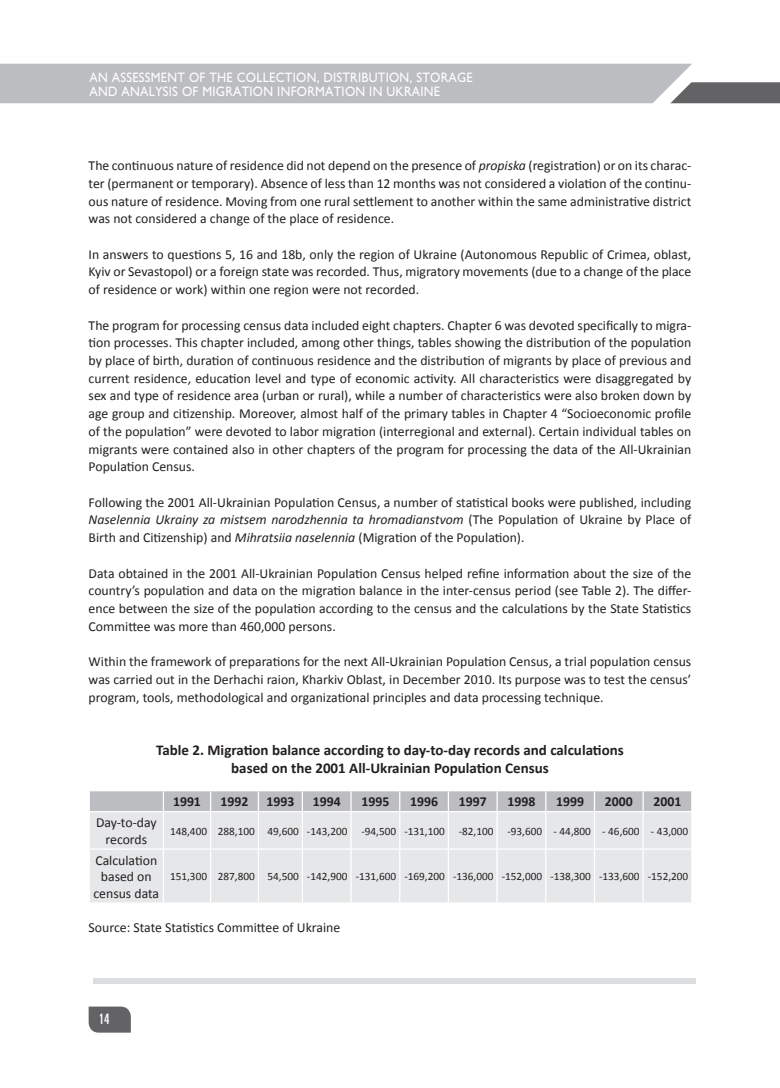
<style>
.page{position:relative;width:780px;height:1088px;background:#fff}
.page>*{position:absolute;margin:0;border:0;box-sizing:border-box;transform-origin:0 0}
.t1{font:700 15px/17.8px "Calibri";color:#231f20;text-align:center}
.t2{font:ultra-condensed 14.38px "Partner";color:#fff}
.t3{font:13.75px/17.8px "Calibri";color:#231f20;text-align:justify}
.t4{font:13.75px/13.8px "Gill Sans C";letter-spacing:.02em;color:#fff;scale:.91 1}
.t5{font:700 13.75px "Calibri";color:#231f20}
.t6{font:11.25px "Calibri";color:#231f20}
.s1{font-style:italic}
</style>
<div class="page">
<svg style="left:0;top:64px;width:780px;height:40px;background:#bbbcbf"></svg>
<svg style="left:89px;top:1006px;width:42px;height:26px"></svg>
<div style="left:93px;top:979px;width:603px;height:5px;background:#dcdddf"></div>
<div style="left:90px;top:812px;width:601px;height:90px;background:#e6e7e9"></div>
<svg style="left:89px;top:791px;width:603px;height:20px;background:#bebfc2"></svg>
<hr style="left:163px;top:812px;width:1px;height:36px;background:#fff">
<hr style="left:210px;top:812px;width:1px;height:36px;background:#fff">
<hr style="left:258px;top:812px;width:1px;height:36px;background:#fff">
<hr style="left:302px;top:812px;width:1px;height:36px;background:#fff">
<hr style="left:350px;top:812px;width:1px;height:36px;background:#fff">
<hr style="left:399px;top:812px;width:1px;height:36px;background:#fff">
<hr style="left:448px;top:812px;width:1px;height:36px;background:#fff">
<hr style="left:496px;top:812px;width:1px;height:36px;background:#fff">
<hr style="left:545px;top:812px;width:1px;height:36px;background:#fff">
<hr style="left:594px;top:812px;width:1px;height:36px;background:#fff">
<hr style="left:642px;top:812px;width:1px;height:36px;background:#fff">
<hr style="left:89px;top:848px;width:74px;height:2px;background:#fff">
<hr style="left:163px;top:848px;width:47px;height:2px;background:#fff">
<hr style="left:163px;top:850px;width:1px;height:52px;background:#fff">
<hr style="left:210px;top:848px;width:48px;height:2px;background:#fff">
<hr style="left:210px;top:850px;width:1px;height:52px;background:#fff">
<hr style="left:258px;top:848px;width:44px;height:2px;background:#fff">
<hr style="left:258px;top:850px;width:1px;height:52px;background:#fff">
<hr style="left:302px;top:848px;width:49px;height:2px;background:#fff">
<hr style="left:302px;top:850px;width:1px;height:52px;background:#fff">
<hr style="left:351px;top:848px;width:49px;height:2px;background:#fff">
<hr style="left:350px;top:850px;width:1px;height:52px;background:#fff">
<hr style="left:400px;top:848px;width:48px;height:2px;background:#fff">
<hr style="left:399px;top:850px;width:1px;height:52px;background:#fff">
<hr style="left:448px;top:848px;width:49px;height:2px;background:#fff">
<hr style="left:448px;top:850px;width:1px;height:52px;background:#fff">
<hr style="left:497px;top:848px;width:48px;height:2px;background:#fff">
<hr style="left:496px;top:850px;width:1px;height:52px;background:#fff">
<hr style="left:545px;top:848px;width:49px;height:2px;background:#fff">
<hr style="left:545px;top:850px;width:1px;height:52px;background:#fff">
<hr style="left:594px;top:848px;width:49px;height:2px;background:#fff">
<hr style="left:594px;top:850px;width:1px;height:52px;background:#fff">
<hr style="left:643px;top:848px;width:49px;height:2px;background:#fff">
<hr style="left:642px;top:850px;width:1px;height:52px;background:#fff">
<p class="t4" style="left:89px;top:70px;width:423px">AN ASSESSMENT OF THE COLLECTION, DISTRIBUTION, STORAGE<br>AND ANALYSIS OF MIGRATION INFORMATION IN UKRAINE</p>
<p class="t3" style="left:89px;top:157px;width:604px">The continuous nature of residence did not depend on the presence of <span class="s1">propiska</span> (registration) or on its charac&shy;ter (permanent or temporary). Absence of less than 12 months was not considered a violation of the continu&shy;ous nature of residence. Moving from one rural settlement to another within the same administrative district was not considered a change of the place of residence.</p>
<p class="t3" style="left:89px;top:245px;width:604px">In answers to questions 5, 16 and 18b, only the region of Ukraine (Autonomous Republic of Crimea, oblast, Kyiv or Sevastopol) or a foreign state was recorded. Thus, migratory movements (due to a change of the place of residence or work) within one region were not recorded.</p>
<p class="t3" style="left:89px;top:316px;width:604px">The program for processing census data included eight chapters. Chapter 6 was devoted specifically to migra&shy;tion processes. This chapter included, among other things, tables showing the distribution of the population by place of birth, duration of continuous residence and the distribution of migrants by place of previous and current residence, education level and type of economic activity. All characteristics were disaggregated by sex and type of residence area (urban or rural), while a number of characteristics were also broken down by age group and citizenship. Moreover, almost half of the primary tables in Chapter 4 “Socioeconomic profile of the population” were devoted to labor migration (interregional and external). Certain individual tables on migrants were contained also in other chapters of the program for processing the data of the All-Ukrainian Population Census.</p>
<p class="t3" style="left:89px;top:493px;width:604px">Following the 2001 All-Ukrainian Population Census, a number of statistical books were published, including <span class="s1">Naselennia Ukrainy za mistsem narodzhennia ta hromadianstvom</span> (The Population of Ukraine by Place of Birth and Citizenship) and <span class="s1">Mihratsiia naselennia</span> (Migration of the Population).</p>
<p class="t3" style="left:89px;top:564px;width:604px">Data obtained in the 2001 All-Ukrainian Population Census helped refine information about the size of the country’s population and data on the migration balance in the inter-census period (see Table 2). The differ&shy;ence between the size of the population according to the census and the calculations by the State Statistics Committee was more than 460,000 persons.</p>
<p class="t3" style="left:89px;top:653px;width:604px">Within the framework of preparations for the next All-Ukrainian Population Census, a trial population census was carried out in the Derhachi raion, Kharkiv Oblast, in December 2010. Its purpose was to test the census’ program, tools, methodological and organizational principles and data processing technique.</p>
<p class="t1" style="left:156px;top:741px;width:469px">Table 2. Migration balance according to day-to-day records and calculations based on the 2001 All-Ukrainian Population Census</p>
<p class="t5" style="left:173px;top:793px;width:29px">1991</p>
<p class="t5" style="left:220px;top:793px;width:29px">1992</p>
<p class="t5" style="left:266px;top:793px;width:29px">1993</p>
<p class="t5" style="left:313px;top:793px;width:29px">1994</p>
<p class="t5" style="left:361px;top:793px;width:29px">1995</p>
<p class="t5" style="left:410px;top:793px;width:29px">1996</p>
<p class="t5" style="left:459px;top:793px;width:29px">1997</p>
<p class="t5" style="left:507px;top:793px;width:29px">1998</p>
<p class="t5" style="left:556px;top:793px;width:29px">1999</p>
<p class="t5" style="left:605px;top:793px;width:29px">2000</p>
<p class="t5" style="left:653px;top:793px;width:29px">2001</p>
<p class="t3" style="left:96px;top:814px;width:62px;line-height:16.5px;text-align:center">Day-to-day records</p>
<p class="t6" style="left:170px;top:824px;width:519px">148,400 288,100 49,600 -143,200 -94,500 -131,100 -82,100 -93,600 - 44,800 - 46,600 - 43,000</p>
<p class="t3" style="left:93px;top:852px;width:67px;line-height:16.5px;text-align:center">Calculation based on census data</p>
<p class="t6" style="left:170px;top:869px;width:519px">151,300 287,800 54,500 -142,900 -131,600 -169,200 -136,000 -152,000 -138,300 -133,600 -152,200</p>
<p class="t3" style="left:89px;top:918px;width:253px">Source: State Statistics Committee of Ukraine</p>
<p class="t2" style="left:99px;top:1011px;width:12px">14</p>
</div>
